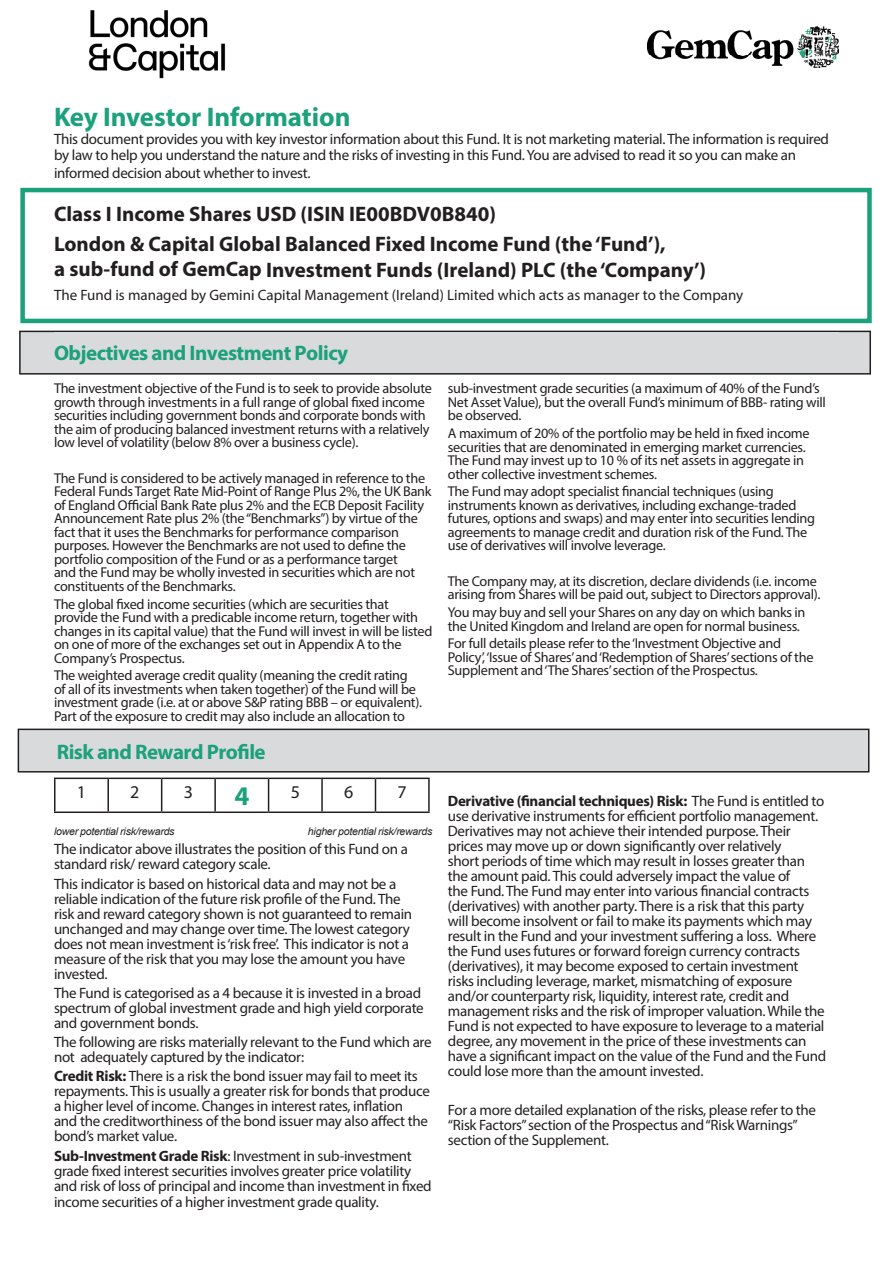
<style>
.page{position:relative;width:893px;height:1263px;background:#fff}
.page>*{position:absolute;margin:0;border:0;box-sizing:border-box;transform-origin:0 0}
.t1{font:700 27px "Myriad Pro";letter-spacing:-.005em;color:#1ba17b}
.t2{font:700 21px/26.7px "Myriad Pro";color:#231f20}
.t3{font:700 21px "Myriad Pro";letter-spacing:-.025em;color:#1ba17b}
.t4{font:18px "Myriad Pro";color:#231f20}
.t5{font:15px/15px "Myriad Pro";letter-spacing:-.02em;color:#231f20}
.t6{font:15px "Myriad Pro";color:#231f20}
.t7{font:14.25px/13.5px "Myriad Pro";letter-spacing:-.02em;color:#231f20}
.t8{font:italic 10.5px "Arial";letter-spacing:-.02em;color:#231f20}
.s1{font-weight:700}
</style>
<div class="page">
<img style="left:648px;top:26px;width:191px;height:42px">
<div style="left:20px;top:188px;width:852px;height:135px;border:4px solid #1ba17b"></div>
<div style="left:20px;top:331px;width:850px;height:43px;background:#d9dadc"></div>
<div style="left:19px;top:331px;width:852px;height:44px;border:2px solid #231f20"></div>
<div style="left:54px;top:332px;width:785px;height:41px;background:#d9dadc"></div>
<div style="left:18px;top:729px;width:851px;height:43px;background:#d9dadc"></div>
<div style="left:18px;top:729px;width:851px;height:43px;border:2px solid #231f20"></div>
<img style="left:88px;top:10px;width:138px;height:69px">
<hr style="left:54px;top:777px;width:54px;height:2px;background:#231f20">
<hr style="left:54px;top:779px;width:2px;height:32px;background:#231f20">
<hr style="left:108px;top:777px;width:54px;height:2px;background:#231f20">
<hr style="left:107px;top:779px;width:2px;height:32px;background:#231f20">
<hr style="left:162px;top:777px;width:53px;height:2px;background:#231f20">
<hr style="left:161px;top:779px;width:1px;height:32px;background:#231f20">
<hr style="left:215px;top:777px;width:54px;height:2px;background:#231f20">
<hr style="left:214px;top:779px;width:2px;height:32px;background:#231f20">
<hr style="left:269px;top:777px;width:53px;height:2px;background:#231f20">
<hr style="left:268px;top:779px;width:1px;height:32px;background:#231f20">
<hr style="left:322px;top:777px;width:53px;height:2px;background:#231f20">
<hr style="left:321px;top:779px;width:2px;height:32px;background:#231f20">
<hr style="left:375px;top:777px;width:55px;height:2px;background:#231f20">
<hr style="left:375px;top:779px;width:1px;height:32px;background:#231f20">
<hr style="left:428px;top:779px;width:2px;height:32px;background:#231f20">
<hr style="left:54px;top:811px;width:54px;height:2px;background:#231f20">
<hr style="left:108px;top:811px;width:54px;height:2px;background:#231f20">
<hr style="left:162px;top:811px;width:53px;height:2px;background:#231f20">
<hr style="left:215px;top:811px;width:54px;height:2px;background:#231f20">
<hr style="left:269px;top:811px;width:53px;height:2px;background:#231f20">
<hr style="left:322px;top:811px;width:53px;height:2px;background:#231f20">
<hr style="left:375px;top:811px;width:55px;height:2px;background:#231f20">
<p class="t1" style="left:54px;top:100px;width:298px">Key Investor Information</p>
<p class="t5" style="left:54px;top:130px;width:776px;line-height:16.5px">This document provides you with key investor information about this Fund. It is not marketing material. The information is required by law to help you understand the nature and the risks of investing in this Fund. You are advised to read it so you can make an</p>
<p class="t5" style="left:54px;top:166px;width:258px">informed decision about whether to invest.</p>
<p class="t2" style="left:54px;top:200px;width:444px">Class I Income Shares USD (ISIN IE00BDV0B840)</p>
<p class="t2" style="left:54px;top:230px;width:654px">London &amp; Capital Global Balanced Fixed Income Fund (the ‘Fund’),<br>a sub-fund of GemCap Investment Funds (Ireland) PLC (the ‘Company’)</p>
<p class="t6" style="left:54px;top:286px;width:691px">The Fund is managed by Gemini Capital Management (Ireland) Limited which acts as manager to the Company</p>
<p class="t3" style="left:54px;top:339px;width:296px">Objectives and Investment Policy</p>
<p class="t7" style="left:54px;top:382px;width:379px">The investment objective of the Fund is to seek to provide absolute growth through investments in a full range of global fixed income securities including government bonds and corporate bonds with the aim of producing balanced investment returns with a relatively low level of volatility (below 8% over a business cycle).</p>
<p class="t7" style="left:54px;top:471px;width:379px">The Fund is considered to be actively managed in reference to the Federal Funds Target Rate Mid-Point of Range Plus 2%, the UK Bank of England Official Bank Rate plus 2% and the ECB Deposit Facility Announcement Rate plus 2% (the “Benchmarks”) by virtue of the fact that it uses the Benchmarks for performance comparison purposes. However the Benchmarks are not used to define the portfolio composition of the Fund or as a performance target<br>and the Fund may be wholly invested in securities which are not constituents of the Benchmarks.</p>
<p class="t7" style="left:54px;top:597px;width:380px">The global fixed income securities (which are securities that provide the Fund with a predicable income return, together with changes in its capital value) that the Fund will invest in will be listed on one of more of the exchanges set out in Appendix A to the Company’s Prospectus.</p>
<p class="t7" style="left:54px;top:669px;width:370px">The weighted average credit quality (meaning the credit rating of all of its investments when taken together) of the Fund will be investment grade (i.e. at or above S&amp;P rating BBB – or equivalent).<br>Part of the exposure to credit may also include an allocation to</p>
<p class="t3" style="left:57px;top:738px;width:210px">Risk and Reward Profile</p>
<p class="t4" style="left:77px;top:781px;width:11px">1</p>
<p class="t4" style="left:130px;top:781px;width:11px">2</p>
<p class="t4" style="left:184px;top:781px;width:11px">3</p>
<p class="t1" style="left:234px;top:778px;width:16px">4</p>
<p class="t4" style="left:291px;top:781px;width:11px">5</p>
<p class="t4" style="left:344px;top:781px;width:11px">6</p>
<p class="t4" style="left:398px;top:781px;width:11px">7</p>
<p class="t8" style="left:54px;top:824px;width:122px">lower potential risk/rewards</p>
<p class="t8" style="left:308px;top:824px;width:126px">higher potential risk/rewards</p>
<p class="t5" style="left:54px;top:841px;width:355px">The indicator above illustrates the position of this Fund on a standard risk/ reward category scale.</p>
<p class="t5" style="left:54px;top:876px;width:360px">This indicator is based on historical data and may not be a reliable indication of the future risk profile of the Fund. The risk and reward category shown is not guaranteed to remain unchanged and may change over time. The lowest category does not mean investment is ‘risk free’. This indicator is not a measure of the risk that you may lose the amount you have invested.</p>
<p class="t5" style="left:54px;top:985px;width:371px">The Fund is categorised as a 4 because it is invested in a broad spectrum of global investment grade and high yield corporate and government bonds.</p>
<p class="t5" style="left:54px;top:1034px;width:379px">The following are risks materially relevant to the Fund which are not adequately captured by the indicator:</p>
<p class="t5" style="left:54px;top:1068px;width:377px"><span class="s1">Credit Risk:</span> There is a risk the bond issuer may fail to meet its repayments. This is usually a greater risk for bonds that produce a higher level of income. Changes in interest rates, inflation and the creditworthiness of the bond issuer may also affect the bond’s market value.</p>
<p class="t5" style="left:54px;top:1148px;width:379px"><span class="s1">Sub-Investment Grade Risk</span>: Investment in sub-investment grade fixed interest securities involves greater price volatility and risk of loss of principal and income than investment in fixed</p>
<p class="t5" style="left:54px;top:1194px;width:326px">income securities of a higher investment grade quality.</p>
<p class="t7" style="left:448px;top:382px;width:379px">sub-investment grade securities (a maximum of 40% of the Fund’s<br>Net Asset Value), but the overall Fund’s minimum of BBB- rating will be observed.</p>
<p class="t7" style="left:448px;top:426px;width:363px">A maximum of 20% of the portfolio may be held in fixed income securities that are denominated in emerging market currencies.<br>The Fund may invest up to 10 % of its net assets in aggregate in other collective investment schemes.</p>
<p class="t7" style="left:448px;top:485px;width:369px">The Fund may adopt specialist financial techniques (using instruments known as derivatives, including exchange-traded futures, options and swaps) and may enter into securities lending agreements to manage credit and duration risk of the Fund. The use of derivatives will involve leverage.</p>
<p class="t7" style="left:448px;top:574px;width:374px">The Company may, at its discretion, declare dividends (i.e. income arising from Shares will be paid out, subject to Directors approval).</p>
<p class="t7" style="left:448px;top:605px;width:359px">You may buy and sell your Shares on any day on which banks in the United Kingdom and Ireland are open for normal business.</p>
<p class="t7" style="left:448px;top:637px;width:367px">For full details please refer to the ‘Investment Objective and<br>Policy’, ‘Issue of Shares’ and ‘Redemption of Shares’ sections of the<br>Supplement and ‘The Shares’ section of the Prospectus.</p>
<p class="t5" style="left:448px;top:793px;width:380px"><span class="s1">Derivative (financial techniques) Risk:</span> The Fund is entitled to use derivative instruments for efficient portfolio management.<br>Derivatives may not achieve their intended purpose. Their prices may move up or down significantly over relatively<br>short periods of time which may result in losses greater than the amount paid. This could adversely impact the value of<br>the Fund. The Fund may enter into various financial contracts (derivatives) with another party. There is a risk that this party will become insolvent or fail to make its payments which may result in the Fund and your investment suffering a loss. Where the Fund uses futures or forward foreign currency contracts (derivatives), it may become exposed to certain investment risks including leverage, market, mismatching of exposure and/or counterparty risk, liquidity, interest rate, credit and management risks and the risk of improper valuation. While the Fund is not expected to have exposure to leverage to a material degree, any movement in the price of these investments can have a significant impact on the value of the Fund and the Fund could lose more than the amount invested.</p>
<p class="t5" style="left:448px;top:1102px;width:370px">For a more detailed explanation of the risks, please refer to the “Risk Factors” section of the Prospectus and “Risk Warnings” section of the Supplement.</p>
</div>
